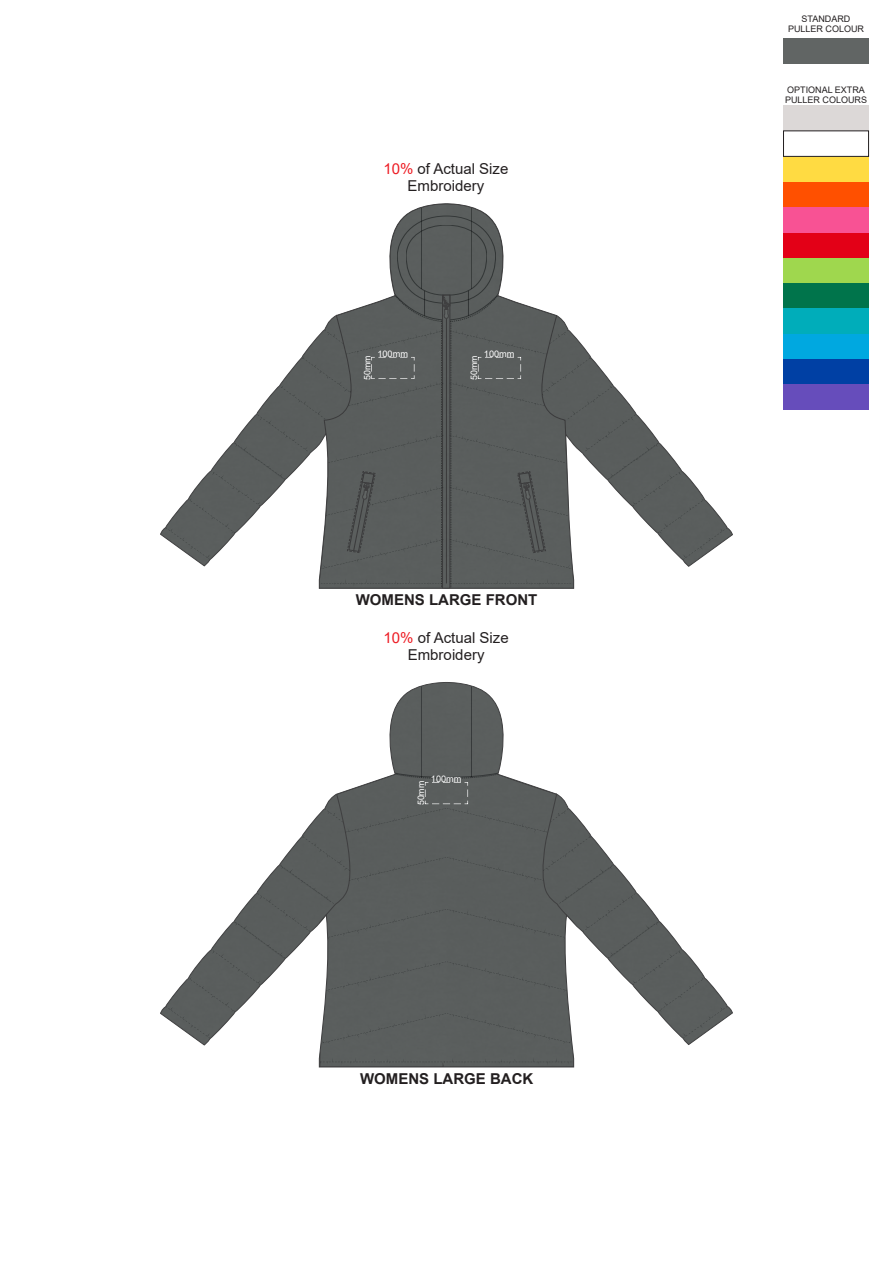
<style>
.page{position:relative;width:893px;height:1263px;background:#fff}
.page>*{position:absolute;margin:0;border:0;box-sizing:border-box;transform-origin:0 0}
.t1{font:15px/16.8px "Arial";color:#231f20;text-align:center}
.t2{font:700 15px "Arial";color:#231f20}
.t3{font:9px/10.1px "Arial";color:#231f20}
.t4{font:9px "Arial";color:#fff}
.s1{color:#ed1c24}
</style>
<div class="page">
<svg style="left:160px;top:682px;width:573px;height:385px"></svg>
<svg style="left:395px;top:773px;width:103px;height:31px;background:#5a5e5d"></svg>
<svg style="left:160px;top:203px;width:573px;height:386px"></svg>
<svg style="left:347px;top:216px;width:199px;height:372px;background:#6a6d6c"></svg>
<div style="left:783px;top:106px;width:85px;height:25px;background:#dcd8d7"></div>
<div style="left:783px;top:38px;width:85px;height:25px;background:#616564"></div>
<div style="left:783px;top:257px;width:85px;height:26px;background:#9fd74e"></div>
<div style="left:783px;top:283px;width:85px;height:25px;background:#00744b"></div>
<div style="left:783px;top:333px;width:85px;height:26px;background:#00a8e0"></div>
<div style="left:783px;top:308px;width:85px;height:26px;background:#00adba"></div>
<div style="left:783px;top:182px;width:85px;height:25px;background:#ff5000"></div>
<div style="left:783px;top:232px;width:85px;height:26px;background:#e30017"></div>
<div style="left:783px;top:207px;width:85px;height:25px;background:#f85294"></div>
<div style="left:783px;top:156px;width:85px;height:26px;background:#ffdb42"></div>
<div style="left:783px;top:359px;width:85px;height:26px;background:#0040a4"></div>
<div style="left:783px;top:384px;width:85px;height:26px;background:#664dbb"></div>
<div style="left:783px;top:131px;width:86px;height:26px;background:#fff;border:1px solid #231f20"></div>
<p class="t1" style="left:383px;top:160px;width:127px"><span class="s1">10%</span> of Actual Size<br>Embroidery</p>
<p class="t4" style="left:377px;top:347px;width:32px">100mm</p>
<p class="t4" style="left:361px;top:380px;width:26px;rotate:-90deg">50mm</p>
<p class="t4" style="left:484px;top:347px;width:32px">100mm</p>
<p class="t4" style="left:468px;top:380px;width:26px;rotate:-90deg">50mm</p>
<p class="t2" style="left:356px;top:589px;width:183px">WOMENS LARGE FRONT</p>
<p class="t1" style="left:384px;top:630px;width:127px"><span class="s1">10%</span> of Actual Size<br>Embroidery</p>
<p class="t4" style="left:431px;top:772px;width:32px">100mm</p>
<p class="t4" style="left:415px;top:805px;width:26px;rotate:-90deg">50mm</p>
<p class="t2" style="left:360px;top:1068px;width:175px">WOMENS LARGE BACK</p>
<p class="t3" style="left:788px;top:14px;width:78px;text-align:center">STANDARD<br>PULLER COLOUR</p>
<p class="t3" style="left:785px;top:85px;width:84px">OPTIONAL EXTRA<br>PULLER COLOURS</p>
</div>
